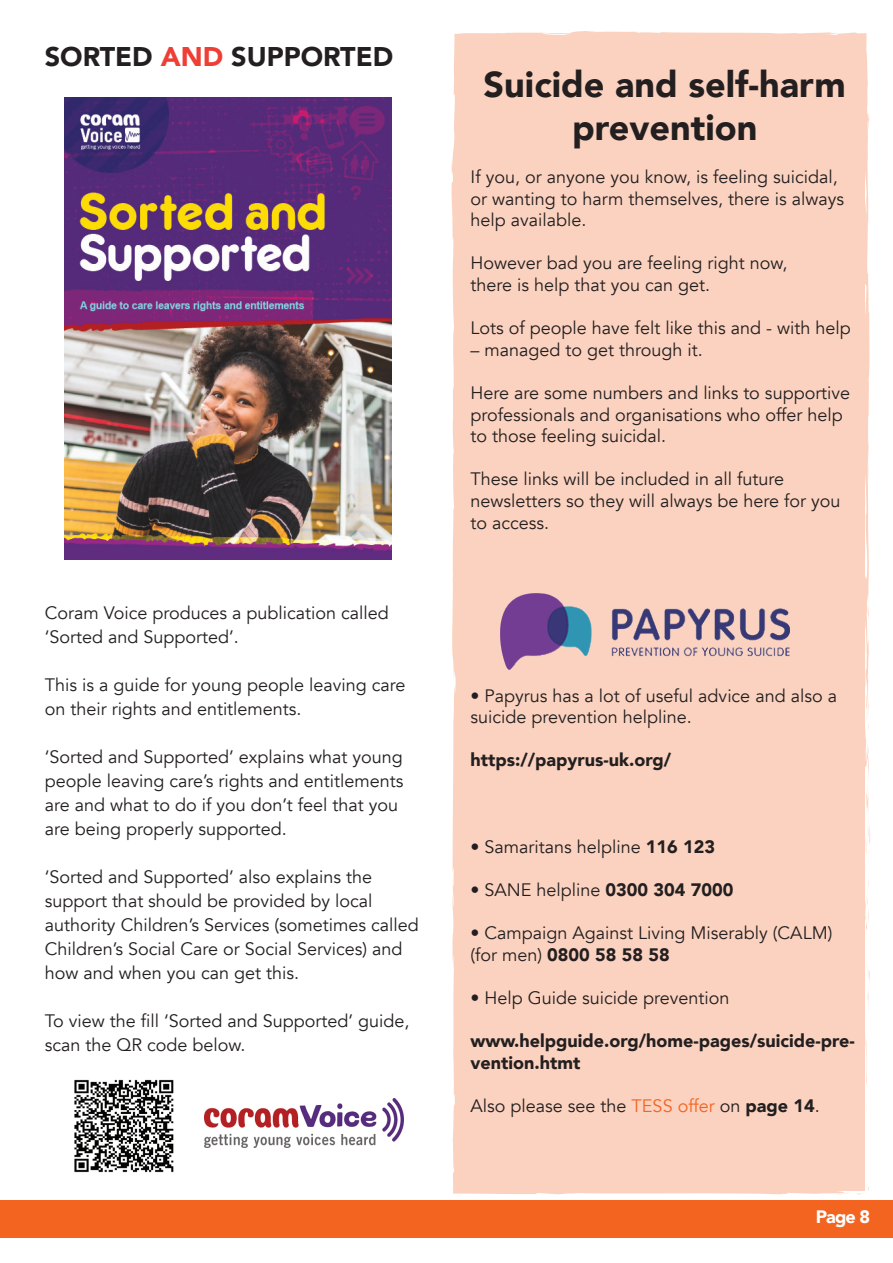
<style>
.page{position:relative;width:893px;height:1263px;background:#fff}
.page>*{position:absolute;margin:0;border:0;box-sizing:border-box;transform-origin:0 0}
.t1{font:900 36px/43.2px "Avenir";color:#231f20;text-align:center}
.t2{font:900 27px "Avenir";color:#231f20}
.t3{font:18px/24px "Avenir";color:#231f20}
.t4{font:900 18px/21.6px "Avenir";color:#231f20}
.t5{font:900 18px "Avenir";color:#fff}
.s1{color:#ee3e35}
.s2{font-weight:900}
.s3{color:#f36421}
</style>
<div class="page">
<div style="left:0;top:1201px;width:893px;height:37px;background:#f36421"></div>
<div style="left:452px;top:31px;width:418px;height:1163px;background:#fbd2bf"></div>
<svg style="left:538px;top:35px;width:24px;height:4px"></svg>
<svg style="left:864px;top:693px;width:6px;height:164px"></svg>
<svg style="left:865px;top:593px;width:5px;height:72px"></svg>
<svg style="left:864px;top:671px;width:5px;height:13px"></svg>
<svg style="left:862px;top:486px;width:3px;height:33px"></svg>
<svg style="left:860px;top:116px;width:10px;height:27px"></svg>
<svg style="left:856px;top:1183px;width:13px;height:11px"></svg>
<svg style="left:459px;top:301px;width:1px;height:16px"></svg>
<svg style="left:460px;top:417px;width:1px;height:17px"></svg>
<img style="left:500px;top:594px;width:289px;height:76px">
<img style="left:64px;top:98px;width:327px;height:461px">
<img style="left:74px;top:1079px;width:100px;height:94px">
<img style="left:204px;top:1098px;width:199px;height:50px">
<h2 class="t2" style="left:45px;top:34px;width:350px">SORTED <span class="s1">AND</span> SUPPORTED</h2>
<p class="t3" style="left:45px;top:601px;width:346px">Coram Voice produces a publication called ‘Sorted and Supported’.</p>
<p class="t3" style="left:45px;top:673px;width:362px">This is a guide for young people leaving care on their rights and entitlements.</p>
<p class="t3" style="left:45px;top:745px;width:360px">‘Sorted and Supported’ explains what young people leaving care’s rights and entitlements are and what to do if you don’t feel that you are being properly supported.</p>
<p class="t3" style="left:45px;top:865px;width:375px">‘Sorted and Supported’ also explains the support that should be provided by local authority Children’s Services (sometimes called Children’s Social Care or Social Services) and how and when you can get this.</p>
<p class="t3" style="left:45px;top:1009px;width:366px">To view the fill ‘Sorted and Supported’ guide, scan the QR code below.</p>
<h1 class="t1" style="left:484px;top:62px;width:364px">Suicide and self-harm prevention</h1>
<p class="t3" style="left:471px;top:166px;width:375px;line-height:21.6px">If you, or anyone you know, is feeling suicidal, or wanting to harm themselves, there is always help available.</p>
<p class="t3" style="left:471px;top:253px;width:319px;line-height:21.6px">However bad you are feeling right now, there is help that you can get.</p>
<p class="t3" style="left:471px;top:316px;width:382px">Lots of people have felt like this and - with help</p>
<p class="t3" style="left:471px;top:338px;width:234px">– managed to get through it.</p>
<p class="t3" style="left:471px;top:382px;width:381px;line-height:21.6px">Here are some numbers and links to supportive professionals and organisations who offer help to those feeling suicidal.</p>
<p class="t3" style="left:471px;top:469px;width:371px;line-height:21.6px">These links will be included in all future newsletters so they will always be here for you to access.</p>
<p class="t3" style="left:471px;top:685px;width:368px;line-height:21.6px">• Papyrus has a lot of useful advice and also a suicide prevention helpline.</p>
<p class="t4" style="left:471px;top:749px;width:202px">https://papyrus-uk.org/</p>
<p class="t3" style="left:471px;top:835px;width:246px">• Samaritans helpline <span class="s2">116 123</span></p>
<p class="t3" style="left:471px;top:878px;width:264px">• SANE helpline <span class="s2">0300 304 7000</span></p>
<p class="t3" style="left:471px;top:922px;width:363px;line-height:21.6px">• Campaign Against Living Miserably (CALM) (for men) <span class="s2">0800 58 58 58</span></p>
<p class="t3" style="left:471px;top:986px;width:261px">• Help Guide suicide prevention</p>
<p class="t4" style="left:471px;top:1029px;width:386px">www.helpguide.org/home-pages/suicide-pre&shy;vention.htmt</p>
<p class="t3" style="left:471px;top:1094px;width:351px">Also please see the <span class="s3">TESS offer</span> on <span class="s2">page 14</span>.</p>
<p class="t5" style="left:816px;top:1201px;width:56px">Page 8</p>
</div>
